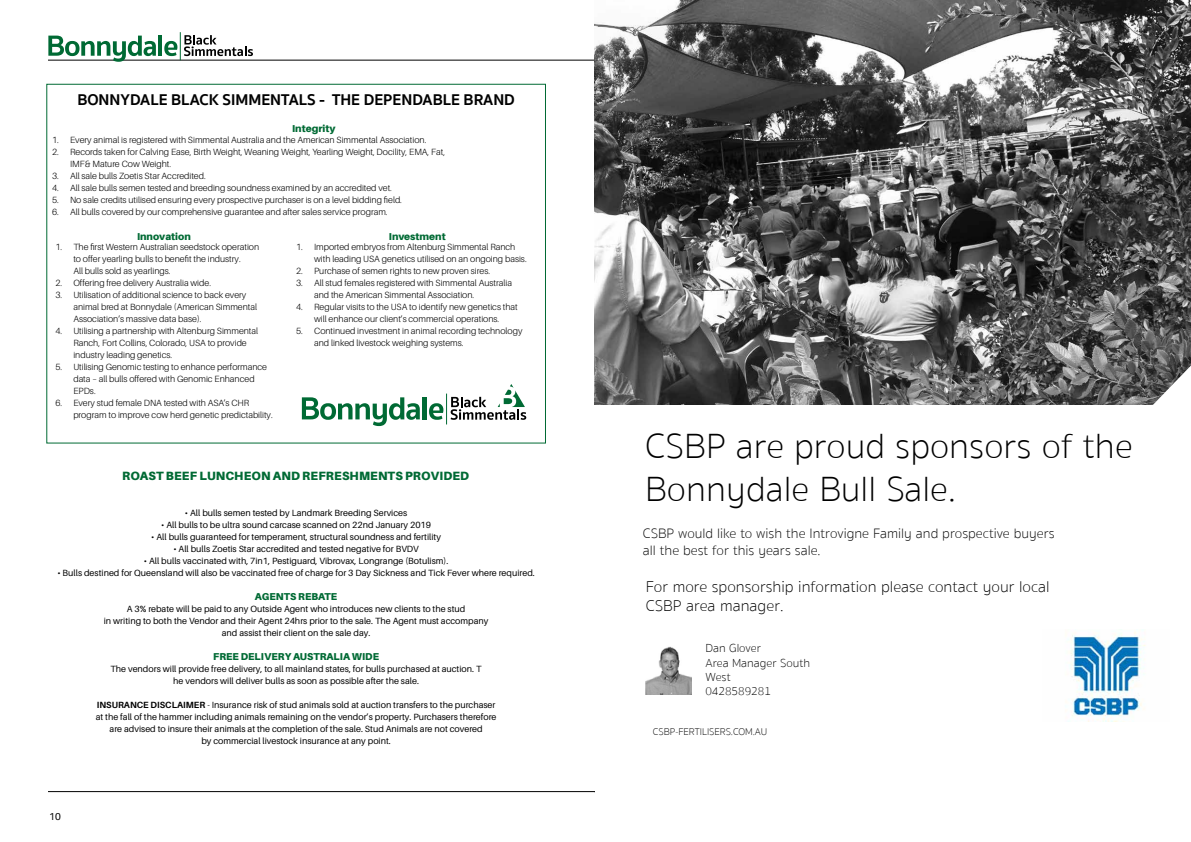
<style>
.page{position:relative;width:1191px;height:842px;background:#fff}
.page>*{position:absolute;margin:0;border:0;box-sizing:border-box;transform-origin:0 0}
.t1{font:100 36px/43.2px "Sukhumvit Set";color:#000}
.t2{font:100 16px/19.2px "Sukhumvit Set";color:#000}
.t3{font:700 16px "Sukhumvit Set";color:#000}
.t4{font:100 14px/16.8px "Sukhumvit Set";color:#000}
.t5{font:900 12px "Aileron";letter-spacing:.01em;color:#006a34}
.t6{font:100 12px/14.4px "Sukhumvit Set";color:#000}
.t7{font:900 10px "Aileron";color:#006a34}
.t8{font:100 10px "Sukhumvit Set";color:#000}
.t9{font:10px "Aileron";color:#000}
.t10{font:300 9px/12px "Aileron";color:#000}
.t11{font:9px/12px "Aileron";color:#000;text-align:center}
.s1{font-weight:700}
</style>
<div class="page">
<hr style="left:48px;top:791px;width:547px;height:1px;background:#000">
<hr style="left:48px;top:60px;width:547px;height:1px;background:#000">
<svg style="left:48px;top:36px;width:108px;height:26px"></svg>
<hr style="left:158px;top:36px;width:4px;height:20px;background:#006a34">
<svg style="left:164px;top:32px;width:89px;height:28px"></svg>
<svg style="left:302px;top:397px;width:118px;height:29px"></svg>
<hr style="left:423px;top:397px;width:4px;height:22px;background:#006a34">
<svg style="left:429px;top:403px;width:14px;height:17px"></svg>
<hr style="left:446px;top:394px;width:1px;height:30px;background:#006a34">
<svg style="left:450px;top:384px;width:76px;height:36px"></svg>
<img style="left:646px;top:646px;width:46px;height:48px">
<img style="left:1068px;top:629px;width:78px;height:92px">
<img style="left:595px;top:0;width:596px;height:404px">
<svg style="left:1138px;top:365px;width:53px;height:40px"></svg>
<h2 class="t3" style="left:77px;top:87px;width:439px">BONNYDALE BLACK SIMMENTALS - THE DEPENDABLE BRAND</h2>
<p class="t7" style="left:292px;top:123px;width:45px">Integrity</p>
<p class="t10" style="left:52px;top:134px;width:376px">1. Every animal is registered with Simmental Australia and the American Simmental Association.</p>
<p class="t10" style="left:70px;top:146px;width:376px;text-indent:-18px">2. Records taken for Calving Ease, Birth Weight, Weaning Weight, Yearling Weight, Docility, EMA, Fat,<br>IMF&amp; Mature Cow Weight.</p>
<p class="t10" style="left:52px;top:170px;width:155px">3. All sale bulls Zoetis Star Accredited.</p>
<p class="t10" style="left:52px;top:182px;width:341px">4. All sale bulls semen tested and breeding soundness examined by an accredited vet.</p>
<p class="t10" style="left:52px;top:194px;width:351px">5. No sale credits utilised ensuring every prospective purchaser is on a level bidding field.</p>
<p class="t10" style="left:52px;top:206px;width:337px">6. All bulls covered by our comprehensive guarantee and after sales service program.</p>
<p class="t7" style="left:137px;top:231px;width:55px">Innovation</p>
<p class="t10" style="left:73px;top:241px;width:187px;text-indent:-18px">1. The first Western Australian seedstock operation to offer yearling bulls to benefit the industry.<br>All bulls sold as yearlings.</p>
<p class="t10" style="left:55px;top:277px;width:157px">2. Offering free delivery Australia wide.</p>
<p class="t10" style="left:73px;top:289px;width:185px;text-indent:-18px">3. Utilisation of additional science to back every animal bred at Bonnydale (American Simmental<br>Association’s massive data base).</p>
<p class="t10" style="left:73px;top:325px;width:186px;text-indent:-18px">4. Utilising a partnership with Altenburg Simmental<br>Ranch, Fort Collins, Colorado, USA to provide industry leading genetics.</p>
<p class="t10" style="left:73px;top:361px;width:195px;text-indent:-18px">5. Utilising Genomic testing to enhance performance data – all bulls offered with Genomic Enhanced<br>EPDs.</p>
<p class="t10" style="left:73px;top:397px;width:201px;text-indent:-18px">6. Every stud female DNA tested with ASA’s CHR program to improve cow herd genetic predictability.</p>
<p class="t7" style="left:389px;top:231px;width:58px">Investment</p>
<p class="t10" style="left:314px;top:241px;width:214px;text-indent:-18px">1. Imported embryos from Altenburg Simmental Ranch with leading USA genetics utilised on an ongoing basis.</p>
<p class="t10" style="left:296px;top:265px;width:195px">2. Purchase of semen rights to new proven sires.</p>
<p class="t10" style="left:314px;top:277px;width:199px;text-indent:-18px">3. All stud females registered with Simmental Australia and the American Simmental Association.</p>
<p class="t10" style="left:296px;top:301px;width:223px;text-align:center">4. Regular visits to the USA to identify new genetics that will enhance our client’s commercial operations.</p>
<p class="t10" style="left:314px;top:325px;width:210px;text-indent:-18px">5. Continued investment in animal recording technology and linked livestock weighing systems.</p>
<h3 class="t5" style="left:122px;top:469px;width:348px">ROAST BEEF LUNCHEON AND REFRESHMENTS PROVIDED</h3>
<p class="t11" style="left:185px;top:507px;width:224px">• All bulls semen tested by Landmark Breeding Services</p>
<p class="t11" style="left:161px;top:519px;width:271px">• All bulls to be ultra sound carcase scanned on 22nd January 2019</p>
<p class="t11" style="left:151px;top:531px;width:291px">• All bulls guaranteed for temperament, structural soundness and fertility</p>
<p class="t11" style="left:173px;top:543px;width:247px">• All bulls Zoetis Star accredited and tested negative for BVDV</p>
<p class="t11" style="left:144px;top:555px;width:306px">• All bulls vaccinated with, 7in1, Pestiguard, Vibrovax, Longrange (Botulism).</p>
<p class="t11" style="left:57px;top:567px;width:479px">• Bulls destined for Queensland will also be vaccinated free of charge for 3 Day Sickness and Tick Fever where required.</p>
<p class="t7" style="left:255px;top:591px;width:84px">AGENTS REBATE</p>
<p class="t11" style="left:104px;top:603px;width:386px">A 3% rebate will be paid to any Outside Agent who introduces new clients to the stud<br>in writing to both the Vendor and their Agent 24hrs prior to the sale. The Agent must accompany and assist their client on the sale day.</p>
<p class="t7" style="left:213px;top:651px;width:167px">FREE DELIVERY AUSTRALIA WIDE</p>
<p class="t11" style="left:111px;top:663px;width:372px">The vendors will provide free delivery, to all mainland states, for bulls purchased at auction. T he vendors will deliver bulls as soon as possible after the sale.</p>
<p class="t11" style="left:96px;top:699px;width:402px"><span class="s1">INSURANCE DISCLAIMER</span> - Insurance risk of stud animals sold at auction transfers to the purchaser at the fall of the hammer including animals remaining on the vendor’s property. Purchasers therefore are advised to insure their animals at the completion of the sale. Stud Animals are not covered<br>by commercial livestock insurance at any point.</p>
<p class="t9" style="left:49px;top:811px;width:13px">10</p>
<h1 class="t1" style="left:645px;top:425px;width:489px">CSBP are proud sponsors of the<br>Bonnydale Bull Sale.</h1>
<h3 class="t4" style="left:643px;top:526px;width:413px">CSBP would like to wish the Introvigne Family and prospective buyers all the best for this years sale.</h3>
<h2 class="t2" style="left:646px;top:577px;width:405px">For more sponsorship information please contact your local<br>CSBP area manager.</h2>
<h3 class="t6" style="left:705px;top:641px;width:106px">Dan Glover<br>Area Manager South<br>West<br>0428589281</h3>
<p class="t8" style="left:653px;top:725px;width:116px">CSBP-FERTILISERS.COM.AU</p>
</div>
